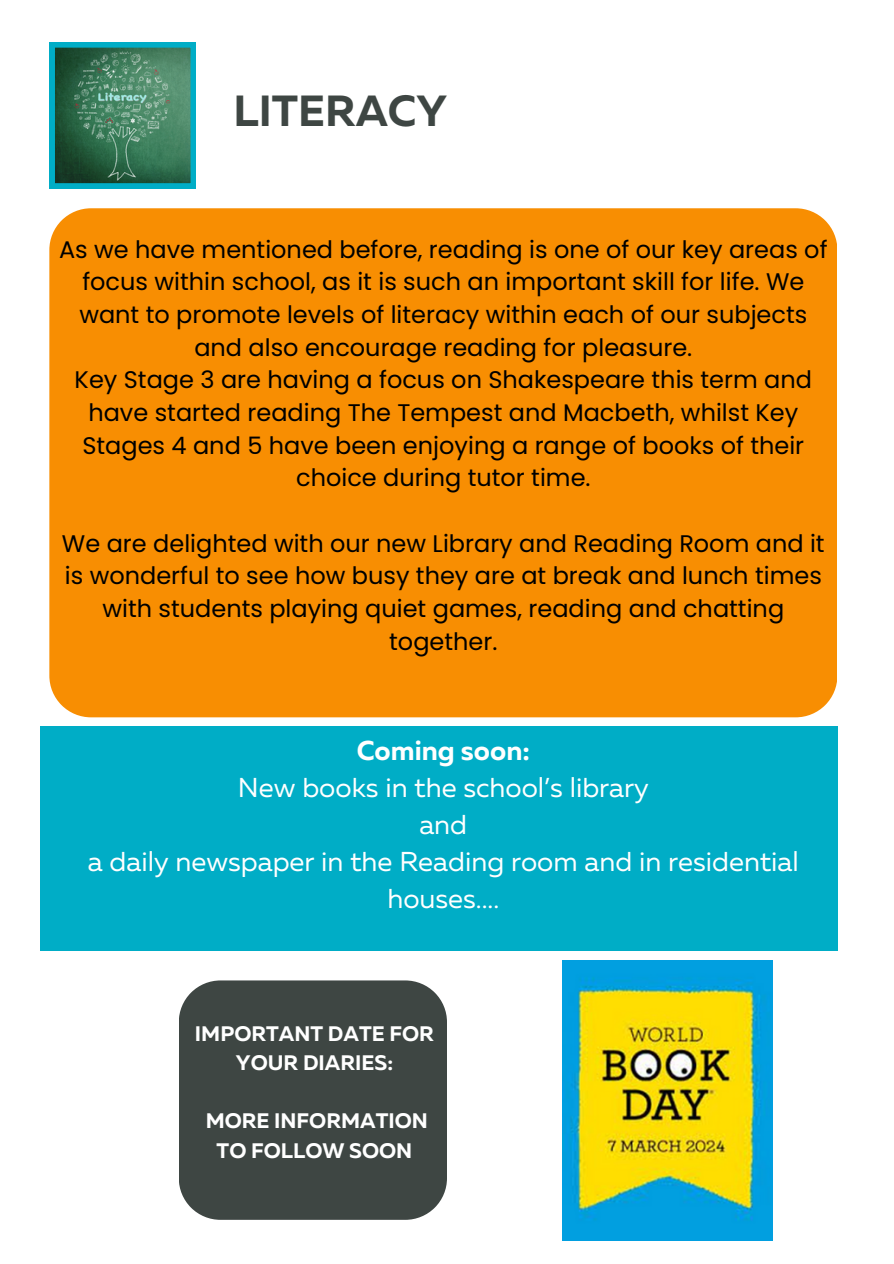
<style>
.page{position:relative;width:894px;height:1264px;background:#fff}
.page>*{position:absolute;margin:0;border:0;box-sizing:border-box;transform-origin:0 0}
.t1{font:700 43.5px "Muller";color:#3e4643}
.t2{font:27.3px/37.2px "Muller";color:#fff;text-align:center}
.t3{font:24px/32.7px "Poppins";color:#000;text-align:center}
.t4{font:700 21px/29.2px "Muller";color:#fff;text-align:center}
.s1{font-weight:700}
</style>
<div class="page">
<svg style="left:49px;top:42px;width:147px;height:146px;background:#367e68"></svg>
<img style="left:562px;top:960px;width:210px;height:280px">
<div style="left:40px;top:726px;width:797px;height:225px;background:#00adc6"></div>
<div style="left:49px;top:208px;width:787px;height:509px;background:#f88e02"></div>
<div style="left:179px;top:980px;width:268px;height:239px;background:#3e4643"></div>
<h2 class="t1" style="left:233px;top:92px;width:215px">LITERACY</h2>
<p class="t3" style="left:59px;top:233px;width:769px">As we have mentioned before, reading is one of our key areas of focus within school, as it is such an important skill for life. We want to promote levels of literacy within each of our subjects and also encourage reading for pleasure.<br>Key Stage 3 are having a focus on Shakespeare this term and have started reading The Tempest and Macbeth, whilst Key Stages 4 and 5 have been enjoying a range of books of their choice during tutor time.</p>
<p class="t3" style="left:62px;top:527px;width:764px">We are delighted with our new Library and Reading Room and it is wonderful to see how busy they are at break and lunch times with students playing quiet games, reading and chatting together.</p>
<p class="t2" style="left:88px;top:733px;width:712px"><span class="s1">Coming soon:<br></span>New books in the school’s library<br>and<br>a daily newspaper in the Reading room and in residential houses....</p>
<p class="t4" style="left:195px;top:1020px;width:240px">IMPORTANT DATE FOR<br>YOUR DIARIES:</p>
<p class="t4" style="left:205px;top:1108px;width:224px">MORE INFORMATION<br>TO FOLLOW SOON</p>
</div>
